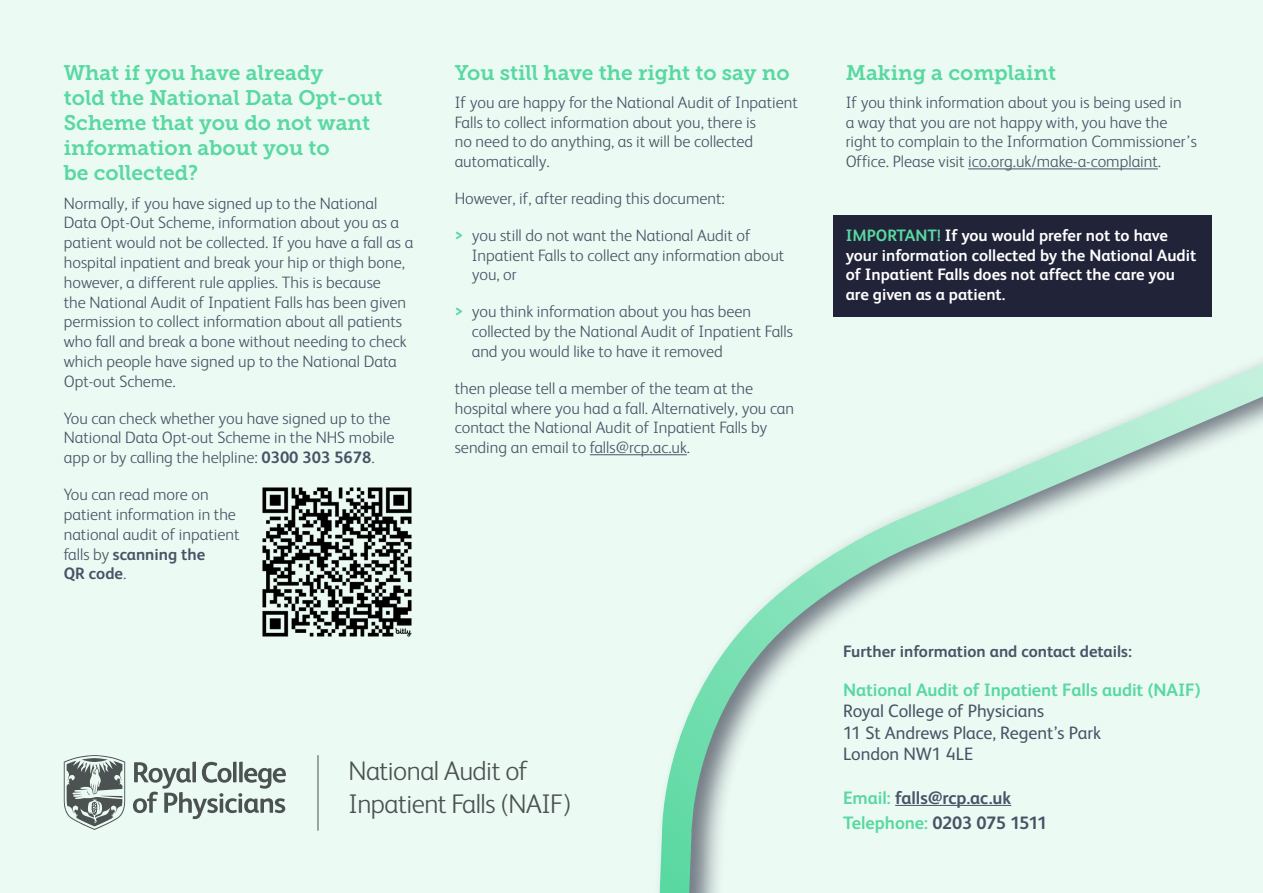
<style>
.page{position:relative;width:1263px;height:893px;background:#ebfaf3}
.page>*{position:absolute;margin:0;border:0;box-sizing:border-box;transform-origin:0 0}
.t1{font:300 27px/32.4px "FS Albert";letter-spacing:-.02em;color:#4c5152}
.t2{font:21px/25.2px "Museo Slab 700";color:#59d8a1}
.t3{font:18px/21.6px "FS Albert";letter-spacing:-.005em;color:#475466}
.t4{font:700 18px/25.2px "FS Albert";letter-spacing:-.005em;color:#475466}
.t5{font:700 18px "FS Albert";letter-spacing:-.005em;color:#59d8a1}
.t6{font:300 16.5px/19.8px "FS Albert";color:#475466}
.t7{font:700 16.5px/19.8px "FS Albert";color:#fff}
.t8{font:700 16.5px "FS Albert";color:#475466}
.s1{font-weight:700}
.s2{font-weight:700;color:#59d8a1}
.s3{color:#59d8a1}
</style>
<div class="page">
<hr style="left:590px;top:454px;width:97px;height:1px;background:#475466">
<hr style="left:968px;top:168px;width:190px;height:1px;background:#475466">
<div style="left:833px;top:215px;width:379px;height:102px;background:#212439"></div>
<hr style="left:317px;top:755px;width:1px;height:76px;background:#4c5152">
<svg style="left:133px;top:762px;width:153px;height:57px"></svg>
<svg style="left:64px;top:755px;width:61px;height:75px"></svg>
<img style="left:262px;top:487px;width:150px;height:150px">
<div style="left:641px;top:218px;width:622px;height:675px;background:#212439;opacity:.6"></div>
<svg style="left:660px;top:364px;width:603px;height:529px"></svg>
<p class="t2" style="left:64px;top:60px;width:320px">What if you have already<br>told the National Data Opt-out<br>Scheme that you do not want information about you to<br>be collected?</p>
<p class="t6" style="left:64px;top:193px;width:351px">Normally, if you have signed up to the National Data Opt-Out Scheme, information about you as a patient would not be collected. If you have a fall as a hospital inpatient and break your hip or thigh bone, however, a different rule applies. This is because<br>the National Audit of Inpatient Falls has been given permission to collect information about all patients who fall and break a bone without needing to check which people have signed up to the National Data Opt-out Scheme.</p>
<p class="t6" style="left:64px;top:408px;width:332px">You can check whether you have signed up to the<br>National Data Opt-out Scheme in the NHS mobile app or by calling the helpline: <span class="s1">0300 303 5678</span>.</p>
<p class="t6" style="left:64px;top:484px;width:177px">You can read more on patient information in the national audit of inpatient falls by <span class="s1">scanning the<br>QR code</span>.</p>
<p class="t2" style="left:455px;top:60px;width:336px">You still have the right to say no</p>
<p class="t6" style="left:455px;top:92px;width:345px">If you are happy for the National Audit of Inpatient Falls to collect information about you, there is<br>no need to do anything, as it will be collected automatically.</p>
<p class="t6" style="left:455px;top:188px;width:272px">However, if, after reading this document:</p>
<p class="t6" style="left:472px;top:225px;width:314px;text-indent:-17px"><span class="s2">&gt;</span> you still do not want the National Audit of<br>Inpatient Falls to collect any information about you, or</p>
<p class="t6" style="left:472px;top:302px;width:323px;text-indent:-17px"><span class="s2">&gt;</span> you think information about you has been collected by the National Audit of Inpatient Falls and you would like to have it removed</p>
<p class="t6" style="left:455px;top:378px;width:341px">then please tell a member of the team at the hospital where you had a fall. Alternatively, you can contact the National Audit of Inpatient Falls by sending an email to falls@rcp.ac.uk.</p>
<h1 class="t1" style="left:348px;top:755px;width:224px">National Audit of<br>Inpatient Falls (NAIF)</h1>
<p class="t2" style="left:846px;top:60px;width:212px">Making a complaint</p>
<p class="t6" style="left:846px;top:92px;width:353px">If you think information about you is being used in<br>a way that you are not happy with, you have the right to complain to the Information Commissioner’s Office. Please visit ico.org.uk/make-a-complaint.</p>
<p class="t7" style="left:846px;top:225px;width:352px"><span class="s3">IMPORTANT!</span> If you would prefer not to have your information collected by the National Audit of Inpatient Falls does not affect the care you are given as a patient.</p>
<p class="t8" style="left:843px;top:642px;width:290px">Further information and contact details:</p>
<p class="t5" style="left:843px;top:679px;width:359px">National Audit of Inpatient Falls audit (NAIF)</p>
<p class="t3" style="left:843px;top:700px;width:260px">Royal College of Physicians<br>11 St Andrews Place, Regent’s Park<br>London NW1 4LE</p>
<p class="t4" style="left:843px;top:785px;width:206px"><span class="s3">Email:</span> falls@rcp.ac.uk<br><span class="s3">Telephone:</span> 0203 075 1511</p>
</div>
